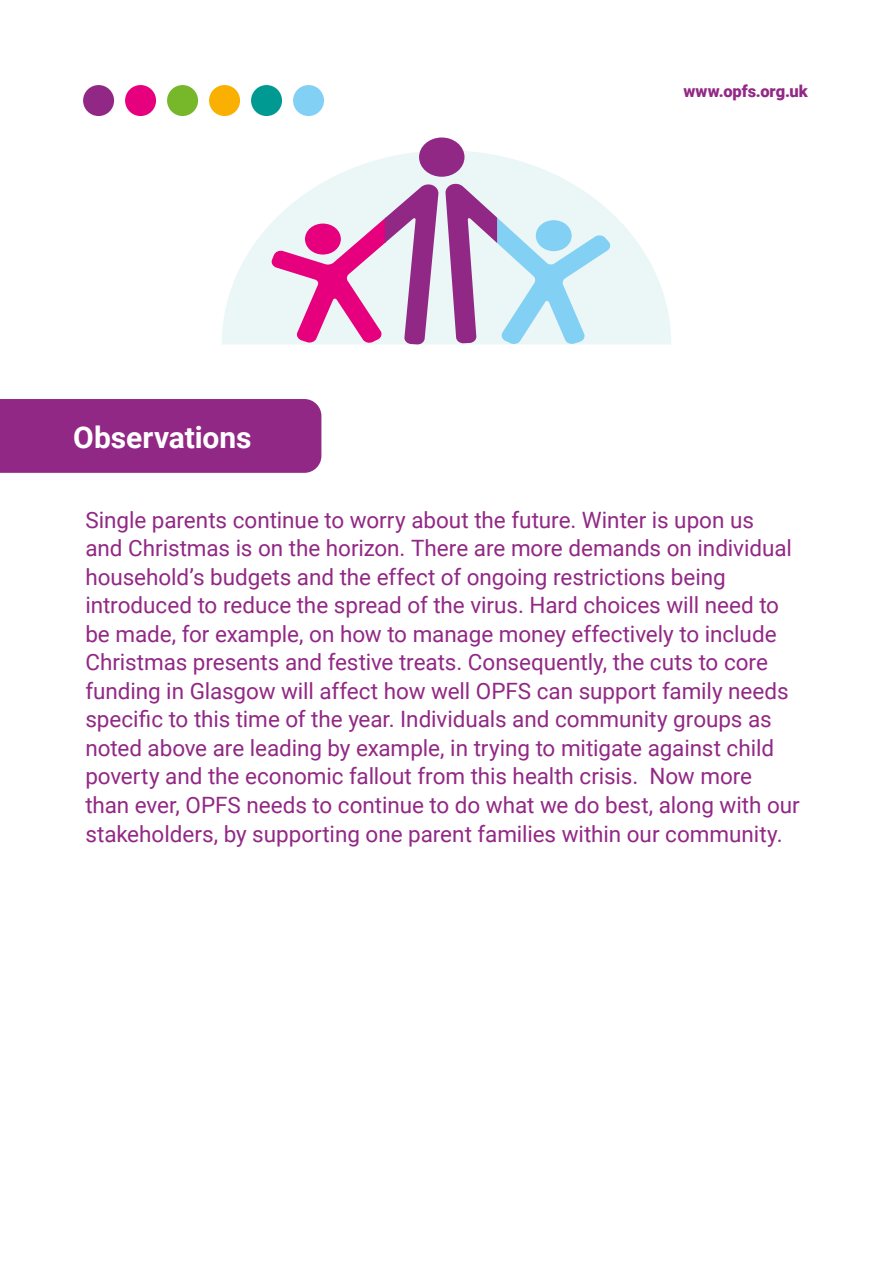
<style>
.page{position:relative;width:893px;height:1263px;background:#fff}
.page>*{position:absolute;margin:0;border:0;box-sizing:border-box;transform-origin:0 0}
.t1{font:700 30px "Roboto";letter-spacing:-.005em;color:#fff}
.t2{font:22.5px/28.5px "Roboto";letter-spacing:-.005em;color:#922885}
.t3{font:900 16.5px "Roboto";letter-spacing:-.005em;color:#922885}
</style>
<div class="page">
<div style="left:0;top:399px;width:321px;height:74px;background:#922885"></div>
<div style="left:83px;top:85px;width:31px;height:31px;background:#922885;border-radius:50%"></div>
<div style="left:125px;top:85px;width:31px;height:31px;background:#e6007d;border-radius:50%"></div>
<div style="left:167px;top:85px;width:31px;height:31px;background:#76b82a;border-radius:50%"></div>
<div style="left:209px;top:85px;width:31px;height:31px;background:#f9b000;border-radius:50%"></div>
<div style="left:251px;top:85px;width:31px;height:31px;background:#009a93;border-radius:50%"></div>
<div style="left:293px;top:85px;width:31px;height:31px;background:#83d0f5;border-radius:50%"></div>
<svg style="left:222px;top:150px;width:449px;height:194px"></svg>
<div style="left:419px;top:137px;width:45px;height:40px;background:#922885;border-radius:50%"></div>
<svg style="left:271px;top:184px;width:168px;height:161px;background:#dda3cb"></svg>
<svg style="left:445px;top:183px;width:166px;height:162px;background:#c7cfe5"></svg>
<h1 class="t1" style="left:73px;top:416px;width:180px">Observations</h1>
<p class="t3" style="left:683px;top:80px;width:126px">www.opfs.org.uk</p>
<p class="t2" style="left:85px;top:505px;width:716px">Single parents continue to worry about the future. Winter is upon us<br>and Christmas is on the horizon. There are more demands on individual household’s budgets and the effect of ongoing restrictions being introduced to reduce the spread of the virus. Hard choices will need to be made, for example, on how to manage money effectively to include Christmas presents and festive treats. Consequently, the cuts to core funding in Glasgow will affect how well OPFS can support family needs specific to this time of the year. Individuals and community groups as noted above are leading by example, in trying to mitigate against child poverty and the economic fallout from this health crisis. Now more than ever, OPFS needs to continue to do what we do best, along with our stakeholders, by supporting one parent families within our community.</p>
</div>
